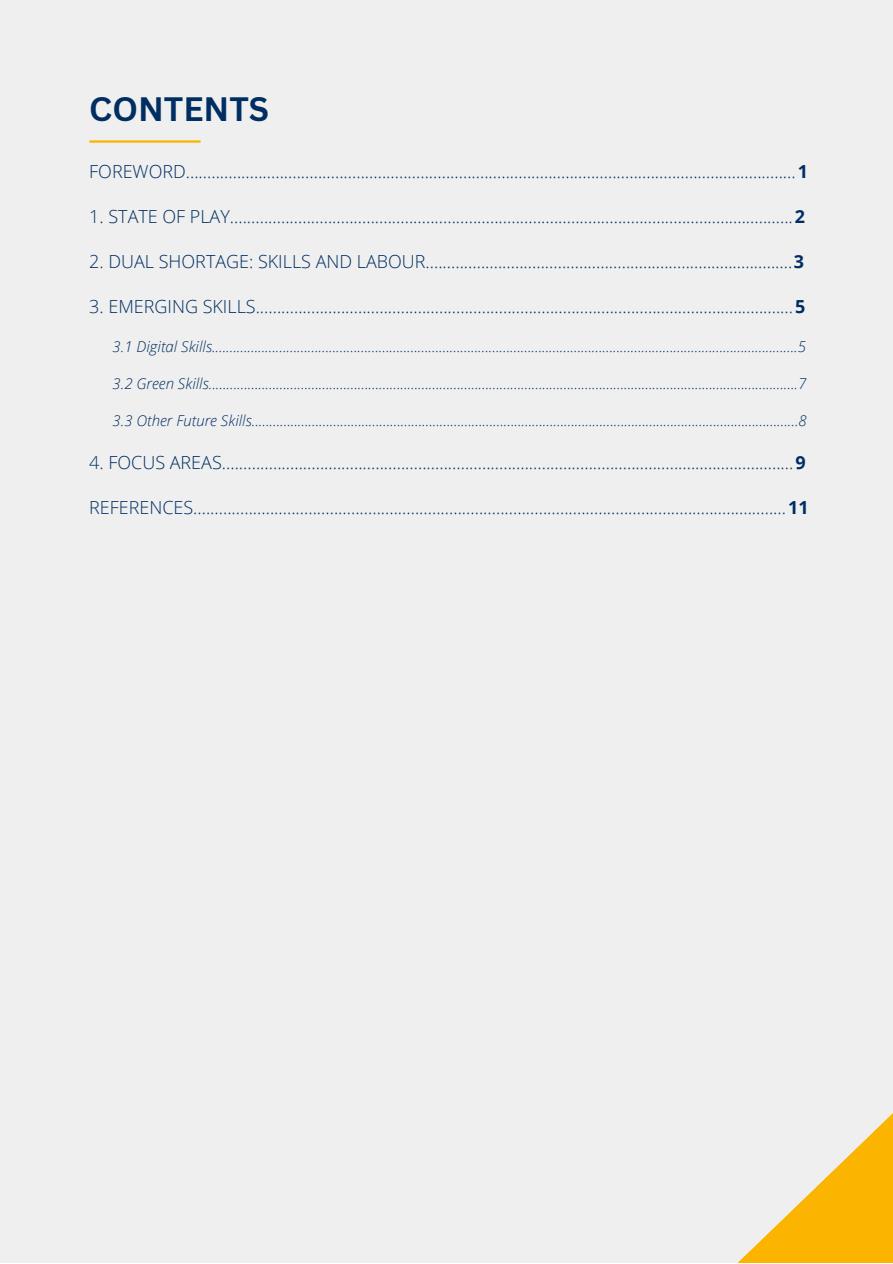
<style>
.page{position:relative;width:893px;height:1264px;background:#fff}
.page>*{position:absolute;margin:0;border:0;box-sizing:border-box;transform-origin:0 0}
.t1{font:700 33px "Canva Sans";color:#002e62}
.t2{font:300 18px "Open Sans";color:#002e62}
.t3{font:italic 300 15px "Open Sans";color:#002e62}
.s1{font-weight:700}
</style>
<div class="page">
<div style="left:0;top:0;width:892px;height:1262px;background:#efefef"></div>
<svg style="left:739px;top:1114px;width:153px;height:148px"></svg>
<hr style="left:89px;top:140px;width:111px;height:3px;background:#fbb400">
<p class="t1" style="left:89px;top:86px;width:181px">CONTENTS</p>
<p class="t2" style="left:89px;top:159px;width:720px">FOREWORD...............................................................................................................................................<span class="s1">1</span></p>
<p class="t2" style="left:89px;top:204px;width:717px">1. STATE OF PLAY....................................................................................................................................<span class="s1">2</span></p>
<p class="t2" style="left:89px;top:249px;width:716px">2. DUAL SHORTAGE: SKILLS AND LABOUR......................................................................................<span class="s1">3</span></p>
<p class="t2" style="left:89px;top:293px;width:717px">3. EMERGING SKILLS..............................................................................................................................<span class="s1">5</span></p>
<p class="t3" style="left:113px;top:336px;width:695px">3.1 Digital Skills.....................................................................................................................................................................5</p>
<p class="t3" style="left:113px;top:373px;width:695px">3.2 Green Skills......................................................................................................................................................................7</p>
<p class="t3" style="left:113px;top:410px;width:695px">3.3 Other Future Skills..........................................................................................................................................................8</p>
<p class="t2" style="left:89px;top:450px;width:717px">4. FOCUS AREAS......................................................................................................................................<span class="s1">9</span></p>
<p class="t2" style="left:89px;top:495px;width:720px">REFERENCES...........................................................................................................................................<span class="s1">11</span></p>
</div>
